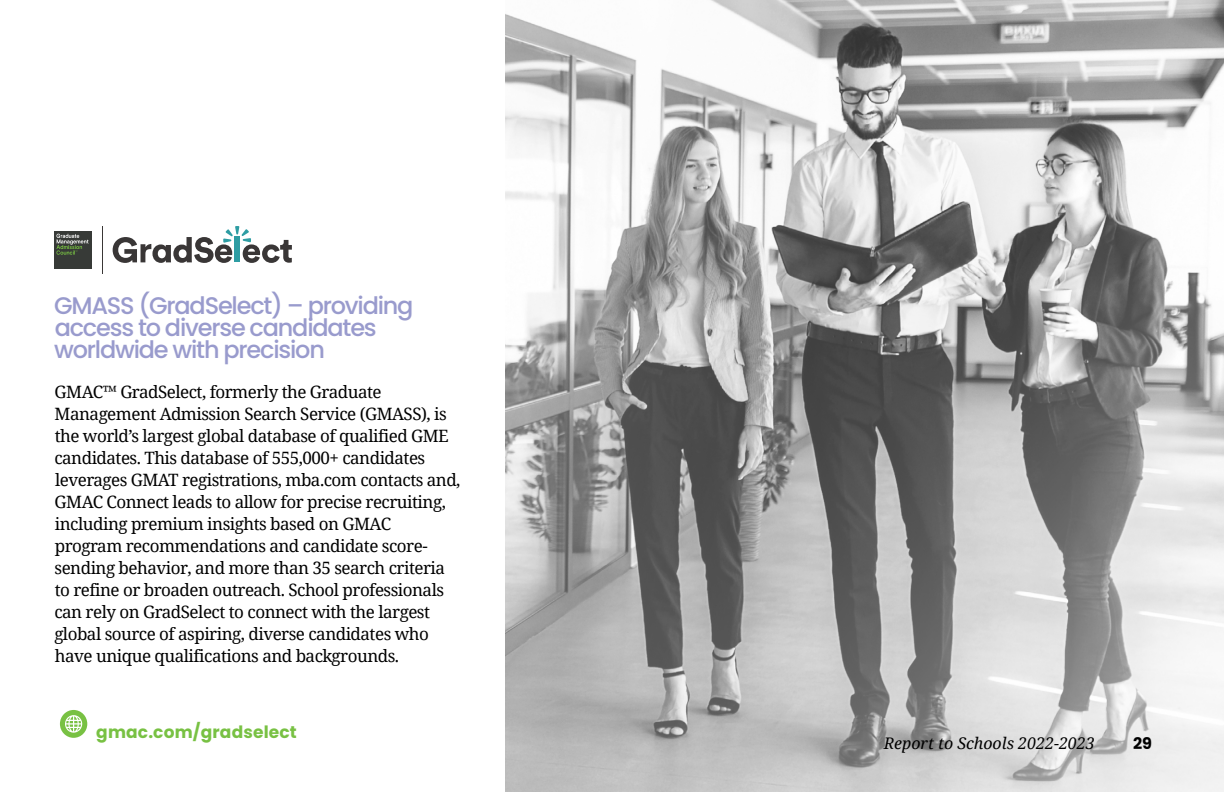
<style>
.page{position:relative;width:1224px;height:792px;background:#fff}
.page>*{position:absolute;margin:0;border:0;box-sizing:border-box;transform-origin:0 0}
.t1{font:500 24px/22px "Poppins";letter-spacing:-.05em;color:#999bcd}
.t2{font:17px/22px "Noto Serif";letter-spacing:-.03em;color:#000}
.t3{font:700 17px "Poppins";letter-spacing:.01em;color:#78c143}
.t4{font:italic 16px "Noto Serif";color:#000}
.t5{font:700 16px "Poppins";color:#000}
</style>
<div class="page">
<div style="left:60px;top:710px;width:27px;height:28px;background:#78c143;border-radius:50%"></div>
<svg style="left:65px;top:715px;width:17px;height:18px"></svg>
<img style="left:506px;top:0;width:718px;height:792px">
<svg style="left:113px;top:226px;width:179px;height:37px"></svg>
<div style="left:54px;top:231px;width:37px;height:37px;background:#373a37"></div>
<svg style="left:56px;top:234px;width:33px;height:21px"></svg>
<hr style="left:102px;top:226px;width:1px;height:47px;background:#3a3736">
<h1 class="t1" style="left:54px;top:295px;width:361px">GMASS (GradSelect) – providing access to diverse candidates worldwide with precision</h1>
<p class="t2" style="left:54px;top:380px;width:408px">GMAC™ GradSelect, formerly the Graduate Management Admission Search Service (GMASS), is the world’s largest global database of qualified GME candidates. This database of 555,000+ candidates leverages GMAT registrations, mba.com contacts and, GMAC Connect leads to allow for precise recruiting, including premium insights based on GMAC program recommendations and candidate score&shy;sending behavior, and more than 35 search criteria to refine or broaden outreach. School professionals can rely on GradSelect to connect with the largest global source of aspiring, diverse candidates who have unique qualifications and backgrounds.</p>
<p class="t3" style="left:96px;top:722px;width:202px">gmac.com/gradselect</p>
<p class="t4" style="left:884px;top:733px;width:213px">Report to Schools 2022-2023</p>
<p class="t5" style="left:1133px;top:734px;width:20px">29</p>
</div>
